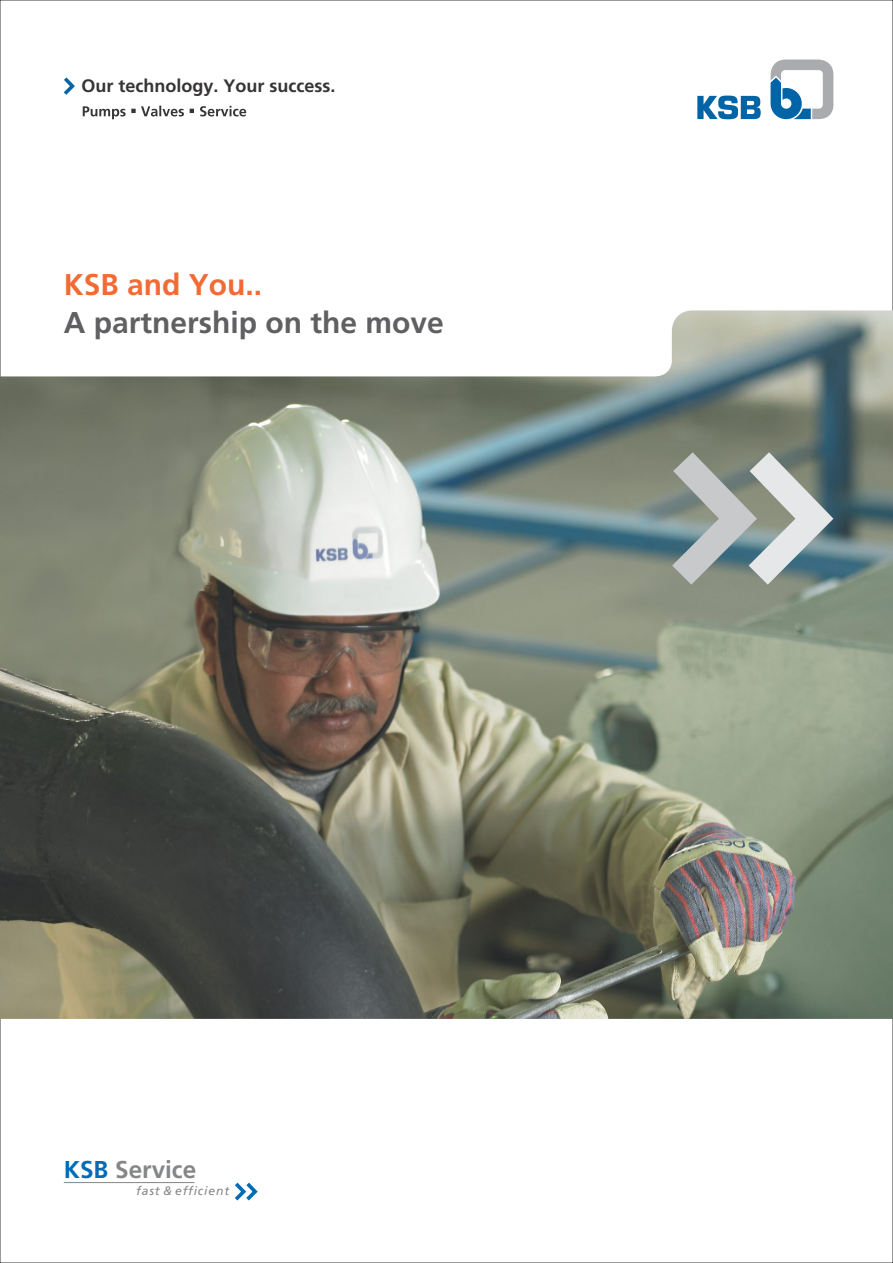
<style>
.page{position:relative;width:893px;height:1263px;background:#fff}
.page>*{position:absolute;margin:0;border:0;box-sizing:border-box;transform-origin:0 0}
.t1{font:700 30px "Frutiger";color:#606062}
.t2{font:700 30px "Frutiger";color:#f26b35}
.t3{font:700 24.3px "Frutiger";color:#848688}
.t4{font:700 18px "Frutiger";color:#373435}
.t5{font:italic 12.15px "Frutiger 56";letter-spacing:.07em;color:#848688}
.s1{color:#006cb5}
</style>
<div class="page">
<img style="left:0;top:310px;width:893px;height:709px">
<svg style="left:697px;top:60px;width:136px;height:59px"></svg>
<svg style="left:672px;top:452px;width:161px;height:133px"></svg>
<hr style="left:64px;top:1182px;width:130px;height:1px;background:#848688">
<svg style="left:234px;top:1182px;width:24px;height:19px"></svg>
<svg style="left:83px;top:106px;width:163px;height:13px"></svg>
<svg style="left:64px;top:77px;width:11px;height:18px"></svg>
<p class="t4" style="left:82px;top:75px;width:255px">Our technology. Your success.</p>
<h1 class="t2" style="left:64px;top:267px;width:200px">KSB and You..</h1>
<h1 class="t1" style="left:64px;top:305px;width:382px">A partnership on the move</h1>
<h2 class="t3" style="left:64px;top:1155px;width:134px"><span class="s1">KSB</span> Service</h2>
<p class="t5" style="left:136px;top:1186px;width:94px">fast &amp; efficient</p>
</div>
